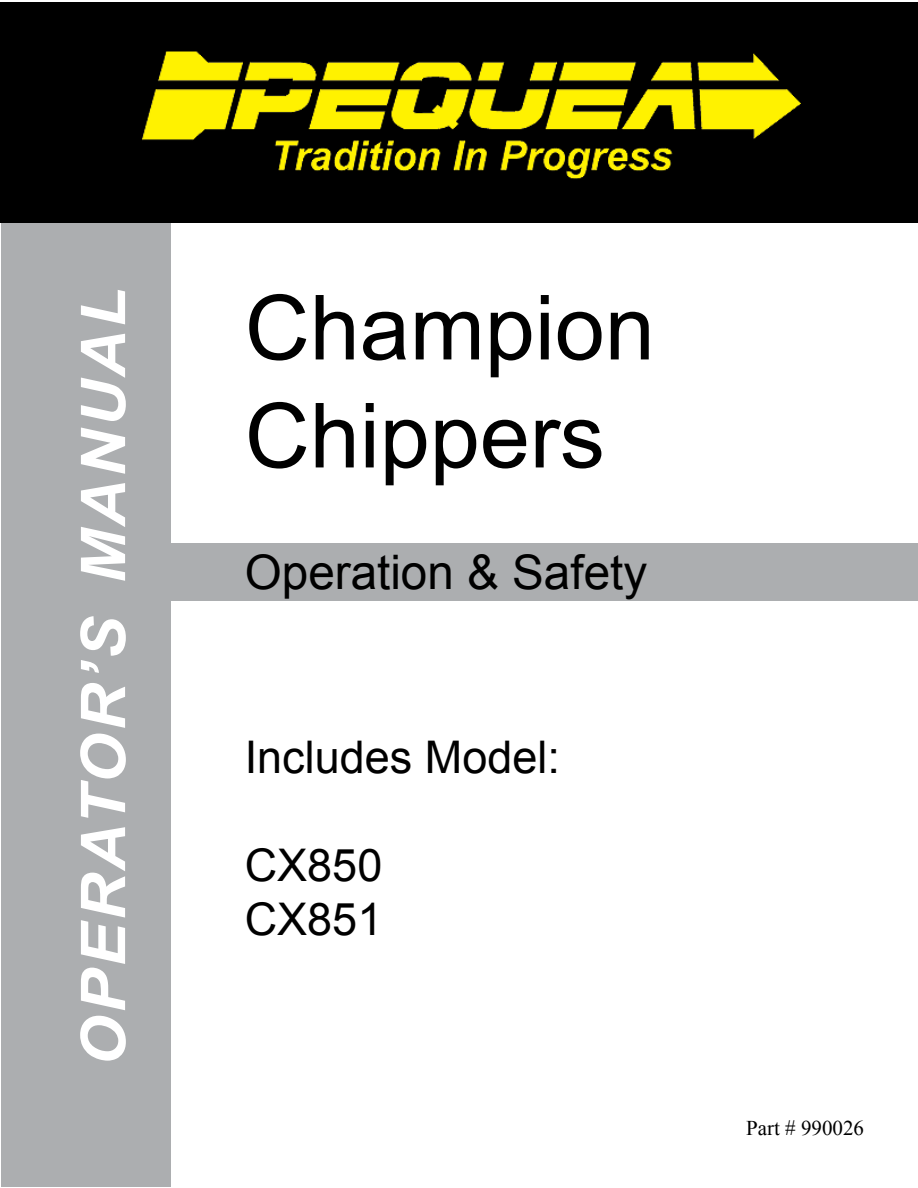
<style>
.page{position:relative;width:918px;height:1188px;background:#fff}
.page>*{position:absolute;margin:0;border:0;box-sizing:border-box;transform-origin:0 0}
.t1{font:90px/108px "Arial";color:#000}
.t2{font:italic 700 61.8px "Arial";letter-spacing:.04em;color:#fff;scale:1.04 1}
.t3{font:47.7px "Arial";color:#000}
.t4{font:45px/54px "Arial";color:#000}
.t5{font:21px "Times New Roman";color:#000}
</style>
<div class="page">
<div style="left:165px;top:544px;width:753px;height:57px;background:#acaeb0"></div>
<div style="left:2px;top:211px;width:169px;height:976px;background:#acaeb0"></div>
<div style="left:0;top:2px;width:918px;height:221px;background:#000"></div>
<img style="left:142px;top:51px;width:659px;height:128px">
<h2 class="t2" style="left:63px;top:1066px;width:750px;rotate:-90deg">OPERATOR’S MANUAL</h2>
<h1 class="t1" style="left:245px;top:275px;width:412px">Champion<br>Chippers</h1>
<p class="t3" style="left:245px;top:541px;width:404px">Operation &amp; Safety</p>
<p class="t4" style="left:245px;top:731px;width:317px">Includes Model:</p>
<p class="t4" style="left:245px;top:839px;width:139px">CX850<br>CX851</p>
<p class="t5" style="left:746px;top:1114px;width:119px">Part # 990026</p>
</div>
